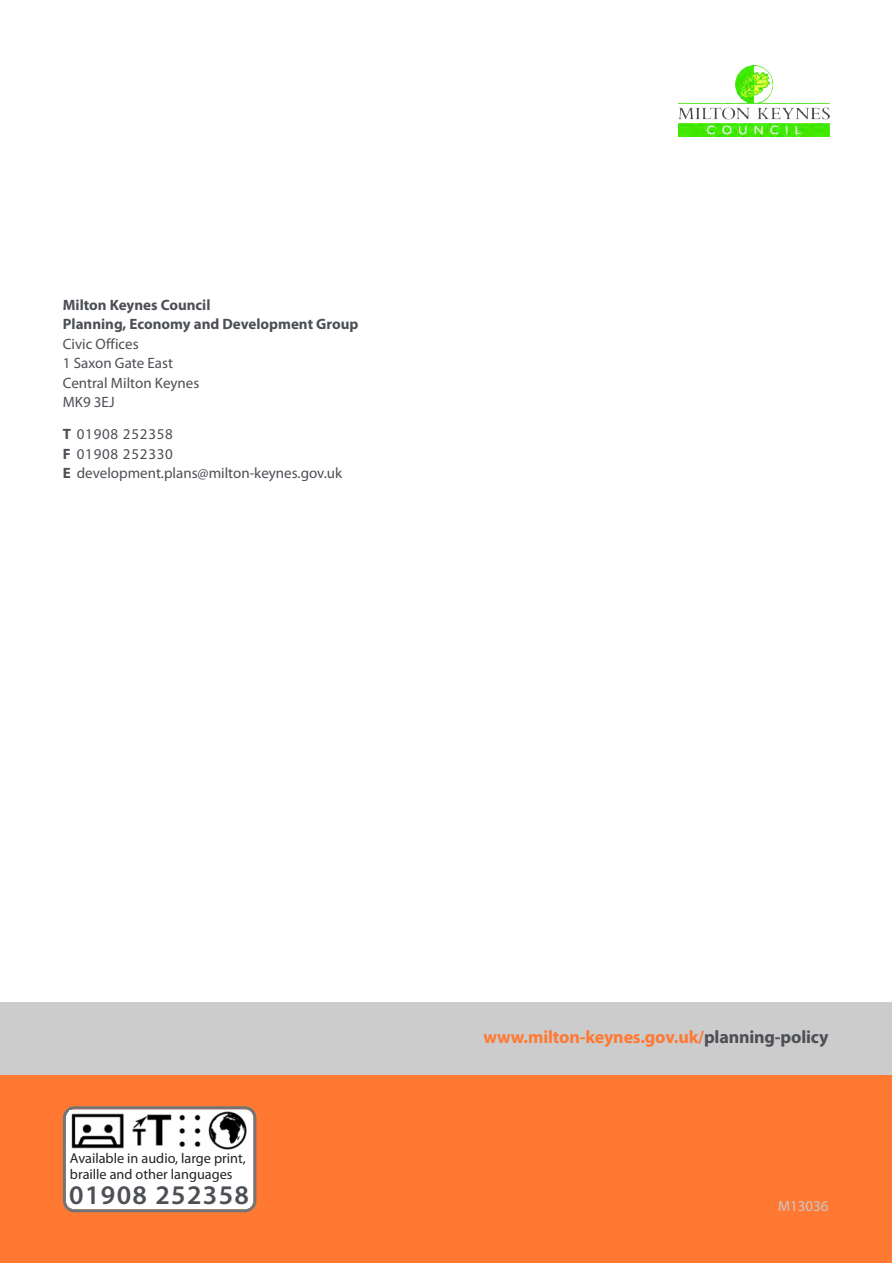
<style>
.page{position:relative;width:893px;height:1263px;background:#fff}
.page>*{position:absolute;margin:0;border:0;box-sizing:border-box;transform-origin:0 0}
.t1{font:600 27px "Myriad Pro";letter-spacing:.05em;color:#4c4f54}
.t2{font:700 18px "Myriad Pro";letter-spacing:-.01em;color:#ff7933}
.t3{font:700 15px/19.5px "Myriad Pro";color:#4c4f54}
.t4{font:15px/19.5px "Myriad Pro";color:#4c4f54}
.t5{font:15px "Myriad Pro";color:#c9cac9}
.t6{font:14.25px/15.8px "Myriad Pro";color:#232122}
.s1{font-weight:400}
.s2{font-weight:700}
.s3{color:#4c4f54}
</style>
<div class="page">
<div style="left:0;top:1011px;width:891px;height:252px;background:#ff7933"></div>
<div style="left:0;top:1002px;width:891px;height:72px;background:#cccccd"></div>
<img style="left:678px;top:66px;width:151px;height:70px">
<svg style="left:63px;top:1106px;width:193px;height:106px;background:#edebea"></svg>
<img style="left:70px;top:1111px;width:178px;height:41px">
<p class="t3" style="left:63px;top:296px;width:297px">Milton Keynes Council<br>Planning, Economy and Development Group<br><span class="s1">Civic Offices<br>1 Saxon Gate East<br>Central Milton Keynes<br>MK9 3EJ</span></p>
<p class="t4" style="left:63px;top:426px;width:281px"><span class="s2">T</span> 01908 252358<br><span class="s2">F</span> 01908 252330<br><span class="s2">E</span> development.plans@milton-keynes.gov.uk</p>
<p class="t6" style="left:70px;top:1151px;width:177px">Available in audio, large print, braille and other languages</p>
<p class="t1" style="left:69px;top:1183px;width:181px">01908 252358</p>
<p class="t2" style="left:483px;top:1029px;width:347px">www.milton-keynes.gov.uk/<span class="s3">planning-policy</span></p>
<p class="t5" style="left:778px;top:1200px;width:52px">M13036</p>
</div>
